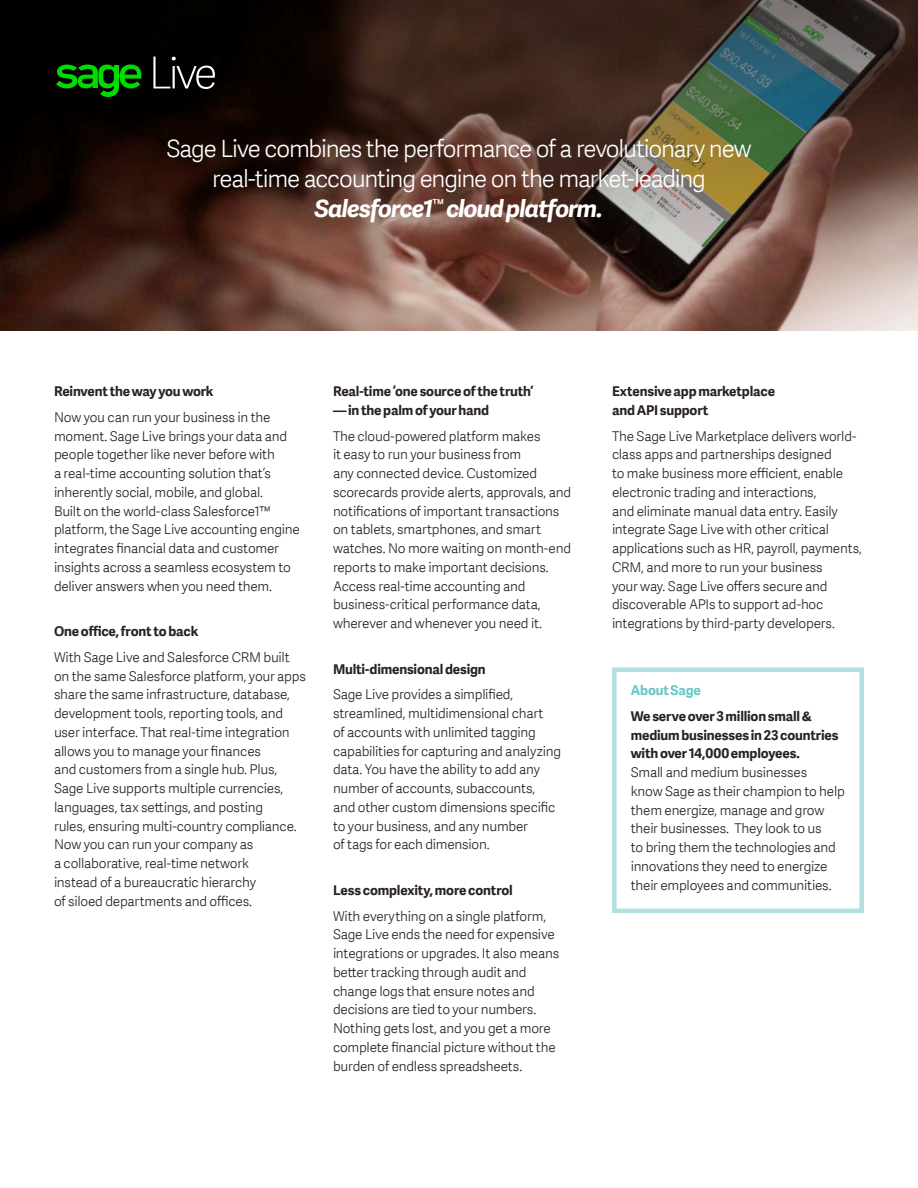
<style>
.page{position:relative;width:918px;height:1188px;background:#fff}
.page>*{position:absolute;margin:0;border:0;box-sizing:border-box;transform-origin:0 0}
.Headline___Title{font:24px/30px "Adelle Sans SAGE Lt";letter-spacing:-.045em;color:#fff;text-align:center}
.Body___Copy{font:13.5px/18.8px "Adelle Sans SAGE Lt";letter-spacing:-.015em;color:#29221e}
.subheads{font:700 13.5px/18.8px "Adelle Sans SAGE";letter-spacing:-.015em;color:#29221e}
.subheads-2{font:700 13.5px "Adelle Sans SAGE";letter-spacing:-.01em;color:#68c8c7}
.s1{font-family:"Adelle Sans SAGE";font-weight:700;font-style:italic}
.s2{font-family:"Adelle Sans SAGE";font-weight:700}
</style>
<div class="page">
<img style="left:0;top:279px;width:918px;height:51px">
<svg style="left:0;top:0;width:918px;height:279px;background:#443229"></svg>
<svg style="left:153px;top:57px;width:62px;height:32px;background:#353333"></svg>
<svg style="left:56px;top:65px;width:88px;height:32px;background:#016300"></svg>
<div style="left:612px;top:667px;width:252px;height:246px;border:4px solid #b2dfe0"></div>
<p class="Headline___Title" style="left:166px;top:133px;width:587px">Sage Live combines the performance of a revolutionary new real-time accounting engine on the market-leading<br><span class="s1">Salesforce1</span><sup>™</sup> <span class="s1">cloud platform.</span></p>
<p class="subheads" style="left:54px;top:382px;width:161px">Reinvent the way you work</p>
<p class="Body___Copy" style="left:54px;top:407px;width:247px">Now you can run your business in the moment. Sage Live brings your data and people together like never before with<br>a real-time accounting solution that’s inherently social, mobile, and global.<br>Built on the world-class Salesforce1™ platform, the Sage Live accounting engine integrates financial data and customer insights across a seamless ecosystem to deliver answers when you need them.</p>
<p class="subheads" style="left:54px;top:622px;width:146px">One office, front to back</p>
<p class="Body___Copy" style="left:54px;top:647px;width:253px">With Sage Live and Salesforce CRM built on the same Salesforce platform, your apps share the same infrastructure, database, development tools, reporting tools, and user interface. That real-time integration allows you to manage your finances<br>and customers from a single hub. Plus, Sage Live supports multiple currencies, languages, tax settings, and posting<br>rules, ensuring multi-country compliance.<br>Now you can run your company as<br>a collaborative, real-time network<br>instead of a bureaucratic hierarchy<br>of siloed departments and offices.</p>
<p class="subheads" style="left:333px;top:382px;width:202px">Real-time ‘one source of the truth’</p>
<p class="subheads" style="left:333px;top:400px;width:158px">— in the palm of your hand</p>
<p class="Body___Copy" style="left:333px;top:426px;width:240px">The cloud-powered platform makes<br>it easy to run your business from<br>any connected device. Customized scorecards provide alerts, approvals, and notifications of important transactions on tablets, smartphones, and smart watches. No more waiting on month-end reports to make important decisions.<br>Access real-time accounting and business-critical performance data, wherever and whenever you need it.</p>
<p class="subheads" style="left:333px;top:659px;width:154px">Multi-dimensional design</p>
<p class="Body___Copy" style="left:333px;top:685px;width:229px">Sage Live provides a simplified, streamlined, multidimensional chart<br>of accounts with unlimited tagging capabilities for capturing and analyzing data. You have the ability to add any number of accounts, subaccounts, and other custom dimensions specific to your business, and any number<br>of tags for each dimension.</p>
<p class="subheads" style="left:333px;top:880px;width:181px">Less complexity, more control</p>
<p class="Body___Copy" style="left:333px;top:906px;width:228px">With everything on a single platform, Sage Live ends the need for expensive integrations or upgrades. It also means better tracking through audit and change logs that ensure notes and decisions are tied to your numbers.<br>Nothing gets lost, and you get a more complete financial picture without the burden of endless spreadsheets.</p>
<p class="subheads" style="left:612px;top:382px;width:165px">Extensive app marketplace and API support</p>
<p class="Body___Copy" style="left:612px;top:426px;width:251px">The Sage Live Marketplace delivers world&shy;class apps and partnerships designed<br>to make business more efficient, enable electronic trading and interactions,<br>and eliminate manual data entry. Easily integrate Sage Live with other critical applications such as HR, payroll, payments, CRM, and more to run your business<br>your way. Sage Live offers secure and discoverable APIs to support ad-hoc integrations by third-party developers.</p>
<p class="subheads-2" style="left:631px;top:681px;width:72px">About Sage</p>
<p class="Body___Copy" style="left:631px;top:706px;width:216px"><span class="s2">We serve over 3 million small &amp; medium businesses in 23 countries with over 14,000 employees.<br></span>Small and medium businesses<br>know Sage as their champion to help them energize, manage and grow their businesses. They look to us<br>to bring them the technologies and innovations they need to energize their employees and communities.</p>
</div>
